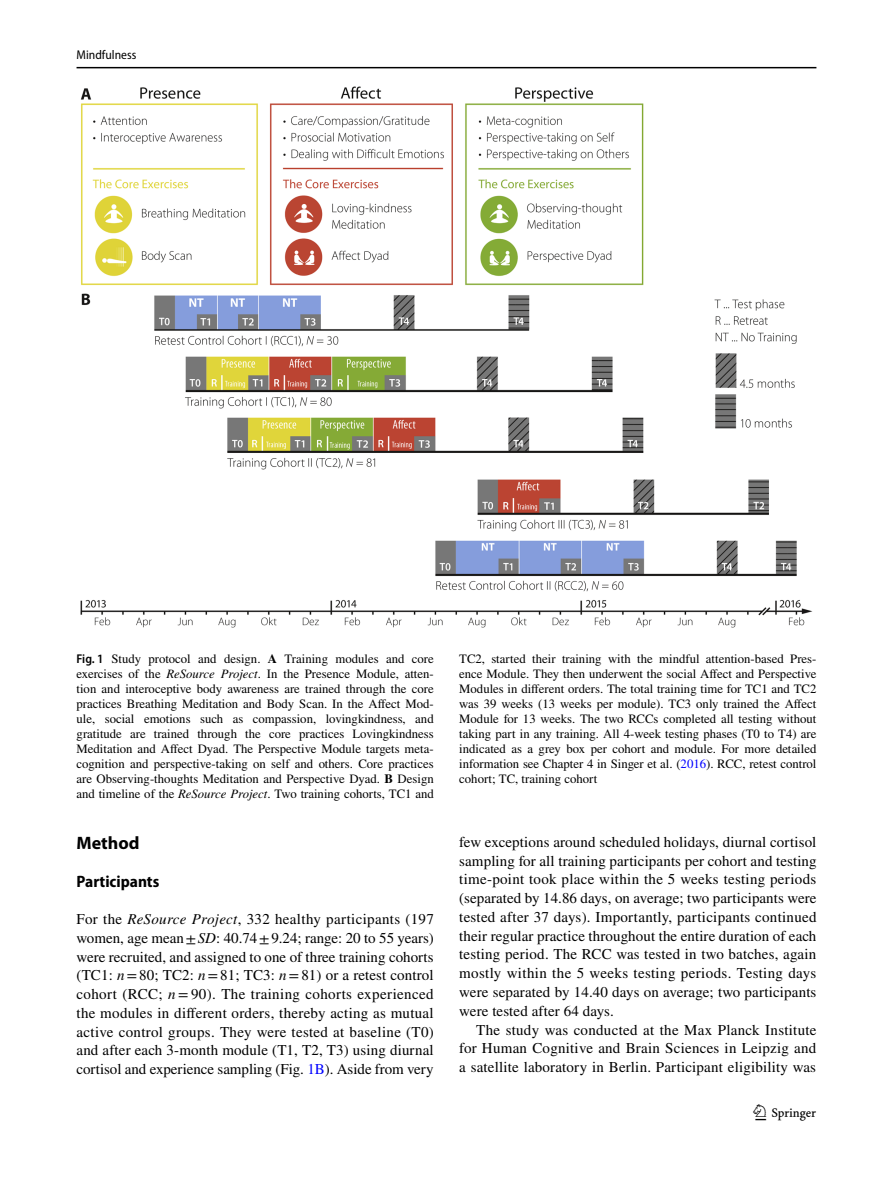
<style>
.page{position:relative;width:893px;height:1187px;background:#fff}
.page>*{position:absolute;margin:0;border:0;box-sizing:border-box;transform-origin:0 0}
.t1{font:22.5px "Springnew Regular 3";color:#000}
.t2{font:700 18px "Myriad Pro";color:#000}
.t3{font:700 semi-condensed 16.5px "Myriad Pro";color:#000}
.t4{font:15px/18.8px "STIX";letter-spacing:.01em;color:#000;text-align:justify}
.t5{font:12.75px/15px "STIX";color:#000;text-align:justify}
.t6{font:semi-condensed 12.75px "Myriad Pro";color:#000}
.s1{font-family:"Myriad Pro";font-weight:600;font-stretch:semi-condensed}
.s2{font-weight:700}
.s3{font-style:italic}
.s4{color:#00f}
</style>
<div class="page">
<hr style="left:77px;top:67px;width:739px;height:1px;background:#000">
<img style="left:81px;top:87px;width:731px;height:540px">
<p class="t6" style="left:77px;top:48px;width:61px">Mindfulness</p>
<p class="t5" style="left:77px;top:651px;width:359px"><span class="s1">Fig. 1</span> Study protocol and design. <span class="s2">A</span> Training modules and core exercises of the <span class="s3">ReSource Project</span>. In the Presence Module, atten&shy;tion and interoceptive body awareness are trained through the core practices Breathing Meditation and Body Scan. In the Affect Mod&shy;ule, social emotions such as compassion, lovingkindness, and gratitude are trained through the core practices Lovingkindness Meditation and Affect Dyad. The Perspective Module targets meta&shy;cognition and perspective-taking on self and others. Core practices are Observing-thoughts Meditation and Perspective Dyad. <span class="s2">B</span> Design and timeline of the <span class="s3">ReSource Project</span>. Two training cohorts, TC1 and</p>
<p class="t5" style="left:459px;top:651px;width:359px">TC2, started their training with the mindful attention-based Pres&shy;ence Module. They then underwent the social Affect and Perspective Modules in different orders. The total training time for TC1 and TC2 was 39 weeks (13 weeks per module). TC3 only trained the Affect Module for 13 weeks. The two RCCs completed all testing without taking part in any training. All 4-week testing phases (T0 to T4) are indicated as a grey box per cohort and module. For more detailed information see Chapter 4 in Singer et al. (<span class="s4">2016</span>). RCC, retest control cohort; TC, training cohort</p>
<p class="t2" style="left:77px;top:831px;width:65px">Method</p>
<p class="t3" style="left:77px;top:871px;width:84px">Participants</p>
<p class="t4" style="left:77px;top:910px;width:359px">For the <span class="s3">ReSource Project</span>, 332 healthy participants (197 women, age mean±<span class="s3">SD</span>: 40.74±9.24; range: 20 to 55 years) were recruited, and assigned to one of three training cohorts (TC1: <span class="s3">n</span>=80; TC2: <span class="s3">n</span>=81; TC3: <span class="s3">n</span>=81) or a retest control cohort (RCC; <span class="s3">n</span> = 90). The training cohorts experienced the modules in different orders, thereby acting as mutual active control groups. They were tested at baseline (T0) and after each 3-month module (T1, T2, T3) using diurnal cortisol and experience sampling (Fig. <span class="s4">1B</span>). Aside from very</p>
<p class="t4" style="left:459px;top:833px;width:359px">few exceptions around scheduled holidays, diurnal cortisol sampling for all training participants per cohort and testing time-point took place within the 5 weeks testing periods (separated by 14.86 days, on average; two participants were tested after 37 days). Importantly, participants continued their regular practice throughout the entire duration of each testing period. The RCC was tested in two batches, again mostly within the 5 weeks testing periods. Testing days were separated by 14.40 days on average; two participants were tested after 64 days.</p>
<p class="t4" style="left:459px;top:1021px;width:359px;text-indent:17px">The study was conducted at the Max Planck Institute for Human Cognitive and Brain Sciences in Leipzig and a satellite laboratory in Berlin. Participant eligibility was</p>
<h1 class="t1" style="left:755px;top:1104px;width:62px">1 3</h1>
</div>
